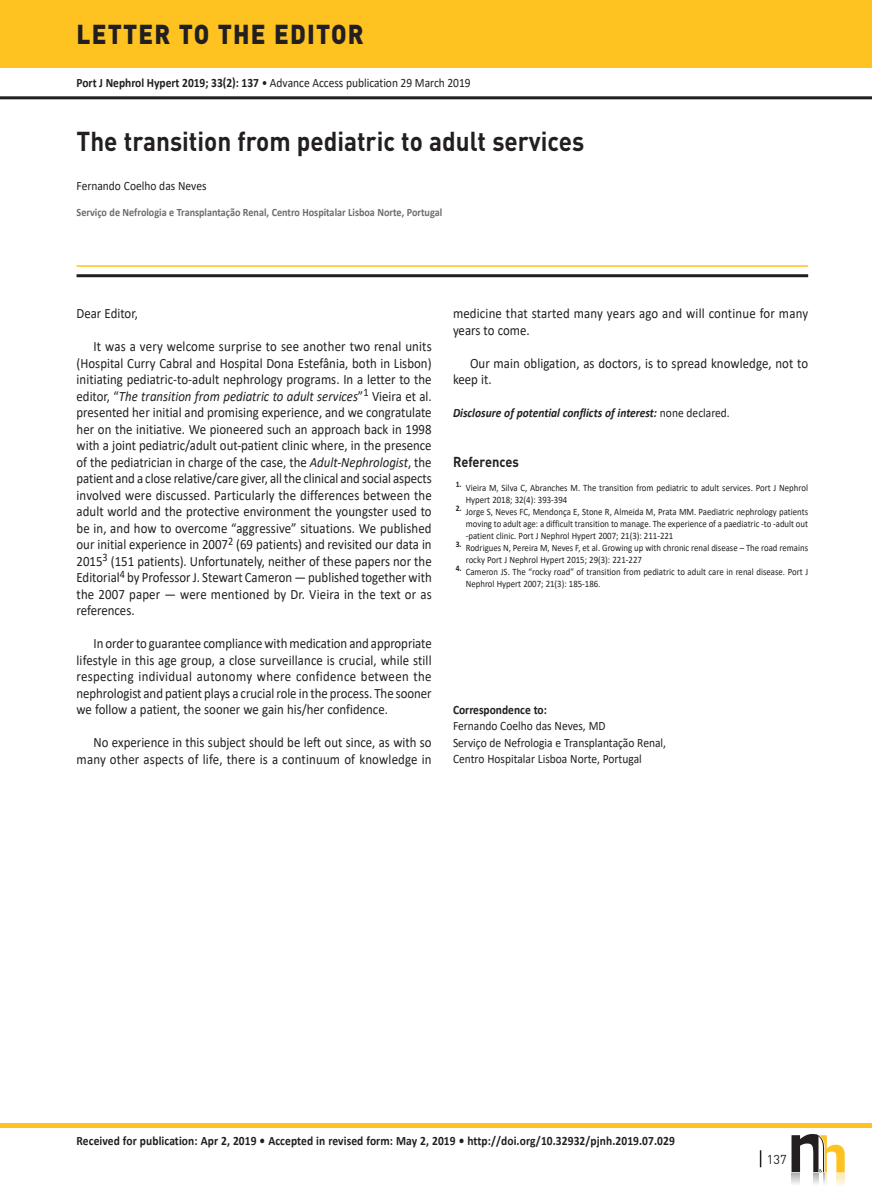
<style>
.page{position:relative;width:872px;height:1191px;background:#fff}
.page>*{position:absolute;margin:0;border:0;box-sizing:border-box;transform-origin:0 0}
.t1{font:700 27px "DIN";color:#231f20;scale:.9 1}
.t2{font:900 27px "DIN";letter-spacing:.05em;color:#231f20;scale:.9 1}
.t3{font:14.25px/16.5px "Calibri";color:#231f20;text-align:justify;scale:.9 1}
.t4{font:700 14.25px "DIN";color:#231f20;scale:.9 1}
.t5{font:12.75px/16.5px "Calibri";color:#231f20;scale:.9 1}
.t6{font:700 12.75px "Calibri";letter-spacing:.01em;color:#231f20;scale:.9 1}
.t7{font:italic 700 12.75px "Calibri";color:#231f20;scale:.9 1}
.t8{font:12.75px "DIN";color:#231f20}
.t9{font:700 11.25px "Calibri";color:#6c6d70;scale:.9 1}
.t10{font:9.75px/12px "Calibri";color:#231f20;scale:.9 1}
.s1{font-weight:700}
.s2{font-style:italic}
.s3{font-weight:400;font-style:normal}
</style>
<div class="page">
<hr style="left:0;top:96px;width:872px;height:3px;background:#231f20">
<hr style="left:0;top:1123px;width:872px;height:4px;background:#fec221">
<div style="left:0;top:0;width:872px;height:68px;background:#fec221"></div>
<svg style="left:791px;top:1134px;width:53px;height:51px"></svg>
<svg style="left:760px;top:1150px;width:1px;height:17px"></svg>
<hr style="left:77px;top:265px;width:731px;height:2px;background:#fec221">
<hr style="left:77px;top:274px;width:731px;height:3px;background:#231f20">
<h1 class="t2" style="left:77px;top:16px;width:320px">LETTER TO THE EDITOR</h1>
<p class="t5" style="left:77px;top:74px;width:439px"><span class="s1">Port J Nephrol Hypert 2019; 33(2): 137</span> • Advance Access publication 29 March 2019</p>
<h1 class="t1" style="left:77px;top:124px;width:565px">The transition from pediatric to adult services</h1>
<p class="t5" style="left:77px;top:178px;width:146px">Fernando Coelho das Neves</p>
<p class="t9" style="left:77px;top:204px;width:408px">Serviço de Nefrologia e Transplantação Renal, Centro Hospitalar Lisboa Norte, Portugal</p>
<p class="t3" style="left:77px;top:305px;width:70px">Dear Editor,</p>
<p class="t3" style="left:77px;top:338px;width:396px;text-indent:17px">It was a very welcome surprise to see another two renal units (Hospital Curry Cabral and Hospital Dona Estefânia, both in Lisbon) initiating pediatric-to-adult nephrology programs. In a letter to the editor, “<span class="s2">The transition from pediatric to adult services</span>”<sup>1</sup> Vieira et al. presented her initial and promising experience, and we congratulate her on the initiative. We pioneered such an approach back in 1998 with a joint pediatric/adult out-patient clinic where, in the presence of the pediatrician in charge of the case, the <span class="s2">Adult-Nephrologist</span>, the patient and a close relative/care giver, all the clinical and social aspects involved were discussed. Particularly the differences between the adult world and the protective environment the youngster used to be in, and how to overcome “aggressive” situations. We published our initial experience in 2007<sup>2</sup> (69 patients) and revisited our data in 2015<sup>3</sup> (151 patients). Unfortunately, neither of these papers nor the Editorial<sup>4</sup> by Professor J. Stewart Cameron — published together with the 2007 paper — were mentioned by Dr. Vieira in the text or as references.</p>
<p class="t3" style="left:77px;top:635px;width:396px;text-indent:17px">In order to guarantee compliance with medication and appropriate lifestyle in this age group, a close surveillance is crucial, while still respecting individual autonomy where confidence between the nephrologist and patient plays a crucial role in the process. The sooner we follow a patient, the sooner we gain his/her confidence.</p>
<p class="t3" style="left:77px;top:734px;width:396px;text-align:right">No experience in this subject should be left out since, as with so many other aspects of life, there is a continuum of knowledge in</p>
<p class="t3" style="left:453px;top:305px;width:396px">medicine that started many years ago and will continue for many years to come.</p>
<p class="t3" style="left:453px;top:354px;width:396px;text-indent:17px">Our main obligation, as doctors, is to spread knowledge, not to keep it.</p>
<p class="t7" style="left:453px;top:404px;width:309px">Disclosure of potential conflicts of interest: <span class="s3">none declared.</span></p>
<p class="t4" style="left:453px;top:452px;width:75px">References</p>
<p class="t10" style="left:466px;top:481px;width:382px;text-indent:-10px"><sup>1.</sup> Vieira M, Silva C, Abranches M. The transition from pediatric to adult services. Port J Nephrol<br>Hypert 2018; 32(4): 393-394</p>
<p class="t10" style="left:466px;top:505px;width:382px;text-align:justify;text-indent:-10px"><sup>2.</sup> Jorge S, Neves FC, Mendonça E, Stone R, Almeida M, Prata MM. Paediatric nephrology patients moving to adult age: a difficult transition to manage. The experience of a paediatric -to -adult out -patient clinic. Port J Nephrol Hypert 2007; 21(3): 211-221</p>
<p class="t10" style="left:466px;top:541px;width:382px;text-indent:-10px"><sup>3.</sup> Rodrigues N, Pereira M, Neves F, et al. Growing up with chronic renal disease – The road remains rocky Port J Nephrol Hypert 2015; 29(3): 221-227</p>
<p class="t10" style="left:466px;top:565px;width:382px;text-indent:-10px"><sup>4.</sup> Cameron JS. The “rocky road” of transition from pediatric to adult care in renal disease. Port J<br>Nephrol Hypert 2007; 21(3): 185-186.</p>
<p class="t6" style="left:453px;top:700px;width:106px">Correspondence to:</p>
<p class="t5" style="left:453px;top:717px;width:238px">Fernando Coelho das Neves, MD<br>Serviço de Nefrologia e Transplantação Renal,<br>Centro Hospitalar Lisboa Norte, Portugal</p>
<p class="t6" style="left:77px;top:1132px;width:666px">Received for publication: Apr 2, 2019 • Accepted in revised form: May 2, 2019 • http://doi.org/10.32932/pjnh.2019.07.029</p>
<p class="t8" style="left:767px;top:1151px;width:21px">137</p>
</div>
